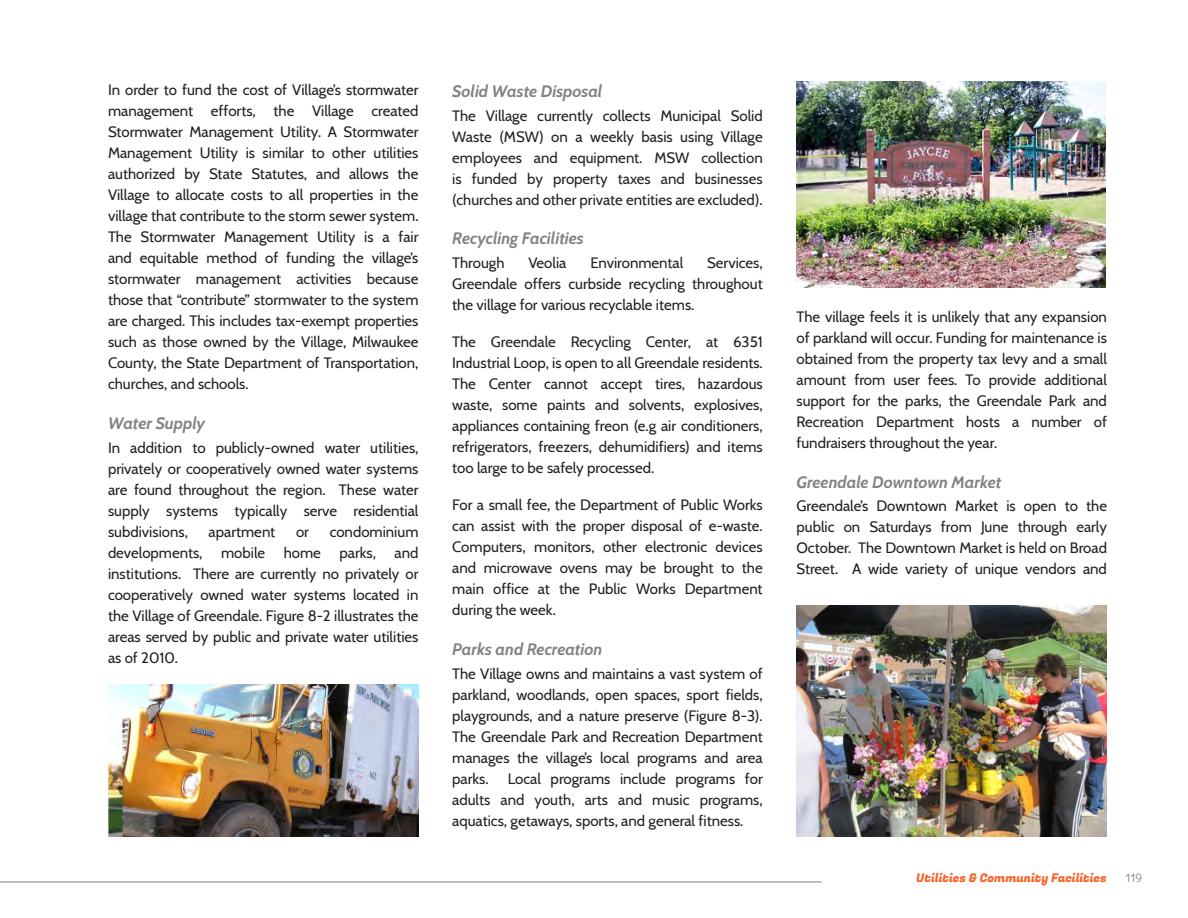
<style>
.page{position:relative;width:1188px;height:918px;background:#fff}
.page>*{position:absolute;margin:0;border:0;box-sizing:border-box;transform-origin:0 0}
.Header_3{font:italic 700 16.5px "Cabin";color:#808285}
.Body_Text{font:15px/21px "Cabin";color:#231f20;text-align:justify}
.Footer_Text_1{font:12px "Fugaz One";color:#f7632b}
.Pg_Number{font:12px "Didact Gothic";color:#808285}
</style>
<div class="page">
<hr style="left:0;top:882px;width:822px;height:1px;background:#808285">
<img style="left:108px;top:684px;width:310px;height:153px">
<img style="left:796px;top:605px;width:311px;height:232px">
<img style="left:797px;top:82px;width:309px;height:205px">
<p class="Body_Text" style="left:108px;top:79px;width:312px">In order to fund the cost of Village’s stormwater management efforts, the Village created Stormwater Management Utility. A Stormwater Management Utility is similar to other utilities authorized by State Statutes, and allows the Village to allocate costs to all properties in the village that contribute to the storm sewer system.<br>The Stormwater Management Utility is a fair and equitable method of funding the village’s stormwater management activities because those that “contribute” stormwater to the system are charged. This includes tax-exempt properties such as those owned by the Village, Milwaukee County, the State Department of Transportation, churches, and schools.</p>
<p class="Header_3" style="left:108px;top:410px;width:99px">Water Supply</p>
<p class="Body_Text" style="left:108px;top:436px;width:312px">In addition to publicly-owned water utilities, privately or cooperatively owned water systems are found throughout the region. These water supply systems typically serve residential subdivisions,</p>
<p class="Body_Text" style="left:108px;top:520px;width:312px;text-indent:222px">condominium developments, mobile home parks, and institutions. There are currently no privately or cooperatively owned water systems located in the Village of Greendale. Figure 8-2 illustrates the areas served by public and private water utilities as of 2010.</p>
<p class="Body_Text" style="left:209px;top:520px;width:68px">apartment</p>
<p class="Body_Text" style="left:296px;top:520px;width:14px">or</p>
<p class="Header_3" style="left:452px;top:78px;width:152px">Solid Waste Disposal</p>
<p class="Body_Text" style="left:452px;top:104px;width:312px">The Village currently collects Municipal Solid Waste (MSW) on a weekly basis using Village employees and equipment. MSW collection is funded by property taxes and businesses (churches and other private entities are excluded).</p>
<p class="Header_3" style="left:452px;top:225px;width:133px">Recycling Facilities</p>
<p class="Body_Text" style="left:452px;top:251px;width:54px">Through</p>
<p class="Body_Text" style="left:528px;top:251px;width:40px">Veolia</p>
<p class="Body_Text" style="left:590px;top:251px;width:94px">Environmental</p>
<p class="Body_Text" style="left:452px;top:251px;width:312px;text-indent:255px">Services, Greendale offers curbside recycling throughout the village for various recyclable items.</p>
<p class="Body_Text" style="left:452px;top:330px;width:312px">The Greendale Recycling Center, at 6351<br>Industrial Loop, is open to all Greendale residents.<br>The Center cannot accept tires, hazardous waste, some paints and solvents, explosives, appliances containing freon (e.g air conditioners, refrigerators, freezers, dehumidifiers) and items too large to be safely processed.</p>
<p class="Body_Text" style="left:452px;top:494px;width:312px">For a small fee, the Department of Public Works can assist with the proper disposal of e-waste.<br>Computers, monitors, other electronic devices and microwave ovens may be brought to the main office at the Public Works Department during the week.</p>
<p class="Header_3" style="left:452px;top:636px;width:152px">Parks and Recreation</p>
<p class="Body_Text" style="left:452px;top:662px;width:312px">The Village owns and maintains a vast system of parkland, woodlands, open spaces, sport fields, playgrounds, and a nature preserve (Figure 8-3).<br>The Greendale Park and Recreation Department manages the village’s local programs and area parks.</p>
<p class="Body_Text" style="left:452px;top:767px;width:312px;text-indent:56px">Local programs include programs for adults and youth, arts and music programs, aquatics, getaways, sports, and general fitness.</p>
<p class="Body_Text" style="left:796px;top:305px;width:312px">The village feels it is unlikely that any expansion of parkland will occur. Funding for maintenance is obtained from the property tax levy and a small amount from user fees. To provide additional support for the parks, the Greendale Park and Recreation Department hosts a number of fundraisers throughout the year.</p>
<p class="Header_3" style="left:796px;top:469px;width:206px">Greendale Downtown Market</p>
<p class="Body_Text" style="left:796px;top:495px;width:312px">Greendale’s Downtown Market is open to the public on Saturdays from June through early October. The Downtown Market is held on Broad Street. A wide variety of unique vendors and</p>
<p class="Footer_Text_1" style="left:916px;top:870px;width:192px">Utilities &amp; Community Facilities</p>
<p class="Pg_Number" style="left:1126px;top:869px;width:18px">119</p>
</div>
